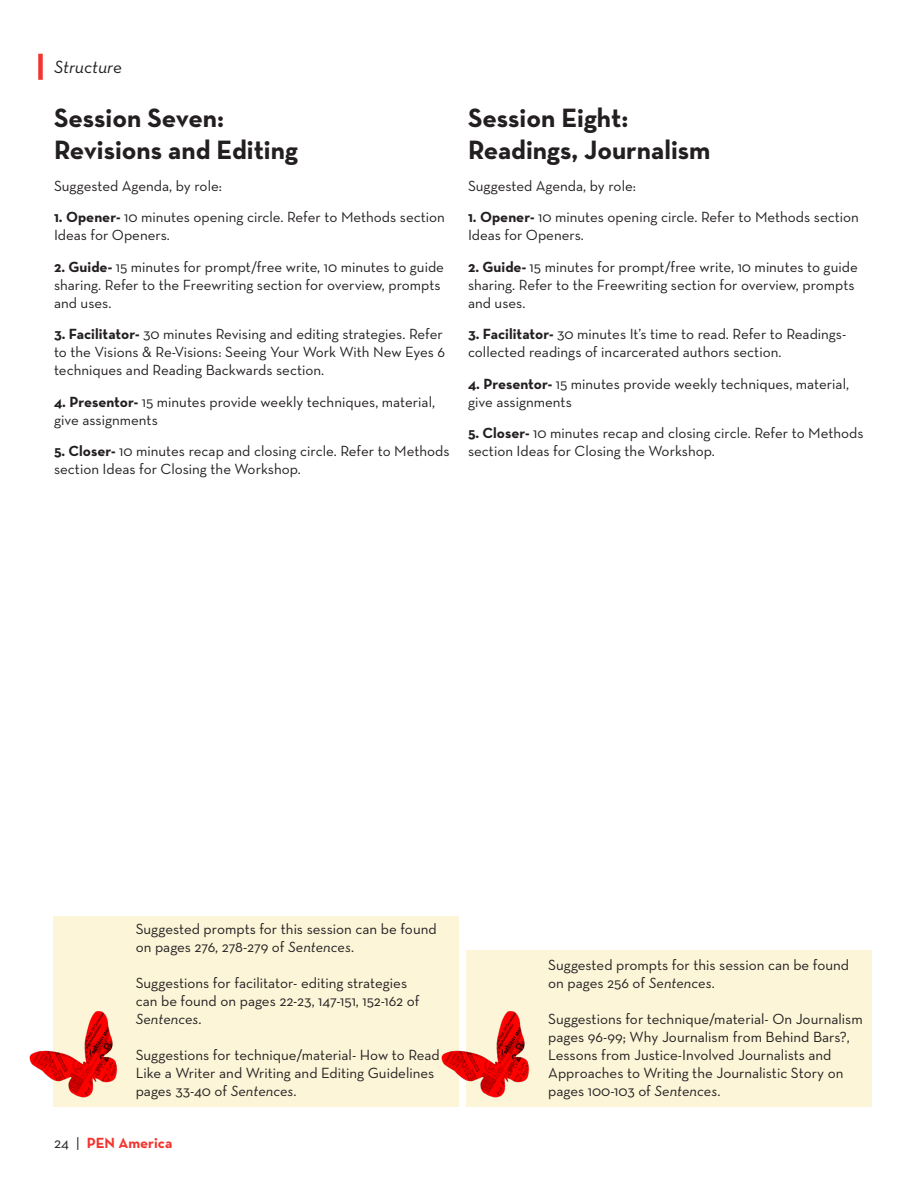
<style>
.page{position:relative;width:918px;height:1188px;background:#fff}
.page>*{position:absolute;margin:0;border:0;box-sizing:border-box;transform-origin:0 0}
.Heading{font:700 27px/32.4px "Neutra Text";color:#231f20}
.Section_label{font:italic 18px "Neutra Text";color:#231f20}
.Body{font:15px/18px "Neutra Text";color:#231f20}
.Reading{font:15px/18px "Neutra Text";color:#231f20}
.t1{font:700 15px "Neutra Text";color:#f2352f}
.s1{font-weight:700}
.s2{font-style:italic}
.s3{font-weight:400;color:#231f20}
</style>
<div class="page">
<div style="left:38px;top:54px;width:5px;height:26px;background:#f2352f"></div>
<div style="left:54px;top:917px;width:405px;height:190px;background:#fcf5d8"></div>
<img style="left:29px;top:1011px;width:88px;height:96px">
<div style="left:466px;top:950px;width:406px;height:157px;background:#fcf5d8"></div>
<img style="left:441px;top:1011px;width:88px;height:87px">
<p class="Section_label" style="left:54px;top:56px;width:70px">Structure</p>
<p class="Heading" style="left:54px;top:101px;width:246px">Session Seven:<br>Revisions and Editing</p>
<p class="Body" style="left:54px;top:176px;width:170px">Suggested Agenda, by role:</p>
<p class="Body" style="left:54px;top:208px;width:392px"><span class="s1">1. Opener-</span> 10 minutes opening circle. Refer to Methods section<br>Ideas for Openers.</p>
<p class="Body" style="left:54px;top:257px;width:392px"><span class="s1">2. Guide-</span> 15 minutes for prompt/free write, 10 minutes to guide sharing. Refer to the Freewriting section for overview, prompts and uses.</p>
<p class="Body" style="left:54px;top:325px;width:393px"><span class="s1">3. Facilitator-</span> 30 minutes Revising and editing strategies. Refer to the Visions &amp; Re-Visions: Seeing Your Work With New Eyes 6 techniques and Reading Backwards section.</p>
<p class="Body" style="left:54px;top:392px;width:383px"><span class="s1">4. Presentor-</span> 15 minutes provide weekly techniques, material, give assignments</p>
<p class="Body" style="left:54px;top:442px;width:397px"><span class="s1">5. Closer-</span> 10 minutes recap and closing circle. Refer to Methods section Ideas for Closing the Workshop.</p>
<p class="Heading" style="left:468px;top:101px;width:244px">Session Eight:<br>Readings, Journalism</p>
<p class="Body" style="left:468px;top:176px;width:170px">Suggested Agenda, by role:</p>
<p class="Body" style="left:468px;top:208px;width:392px"><span class="s1">1. Opener-</span> 10 minutes opening circle. Refer to Methods section<br>Ideas for Openers.</p>
<p class="Body" style="left:468px;top:257px;width:391px"><span class="s1">2. Guide-</span> 15 minutes for prompt/free write, 10 minutes to guide sharing. Refer to the Freewriting section for overview, prompts and uses.</p>
<p class="Body" style="left:468px;top:325px;width:380px"><span class="s1">3. Facilitator-</span> 30 minutes It’s time to read. Refer to Readings&shy;collected readings of incarcerated authors section.</p>
<p class="Body" style="left:468px;top:374px;width:383px"><span class="s1">4. Presentor-</span> 15 minutes provide weekly techniques, material, give assignments</p>
<p class="Body" style="left:468px;top:424px;width:397px"><span class="s1">5. Closer-</span> 10 minutes recap and closing circle. Refer to Methods section Ideas for Closing the Workshop.</p>
<p class="Reading" style="left:136px;top:919px;width:303px">Suggested prompts for this session can be found on pages 276, 278-279 of <span class="s2">Sentences</span>.</p>
<p class="Reading" style="left:136px;top:973px;width:285px">Suggestions for facilitator- editing strategies can be found on pages 22-23, 147-151, 152-162 of<br><span class="s2">Sentences</span>.</p>
<p class="Reading" style="left:136px;top:1045px;width:306px">Suggestions for technique/material- How to Read<br>Like a Writer and Writing and Editing Guidelines pages 33-40 of <span class="s2">Sentences</span>.</p>
<p class="t1" style="left:54px;top:1133px;width:120px"><span class="s3">24 |</span> PEN America</p>
<p class="Reading" style="left:548px;top:955px;width:303px">Suggested prompts for this session can be found on pages 256 of <span class="s2">Sentences</span>.</p>
<p class="Reading" style="left:548px;top:1009px;width:316px">Suggestions for technique/material- On Journalism pages 96-99; Why Journalism from Behind Bars?, Lessons from Justice-Involved Journalists and Approaches to Writing the Journalistic Story on pages 100-103 of <span class="s2">Sentences</span>.</p>
</div>
